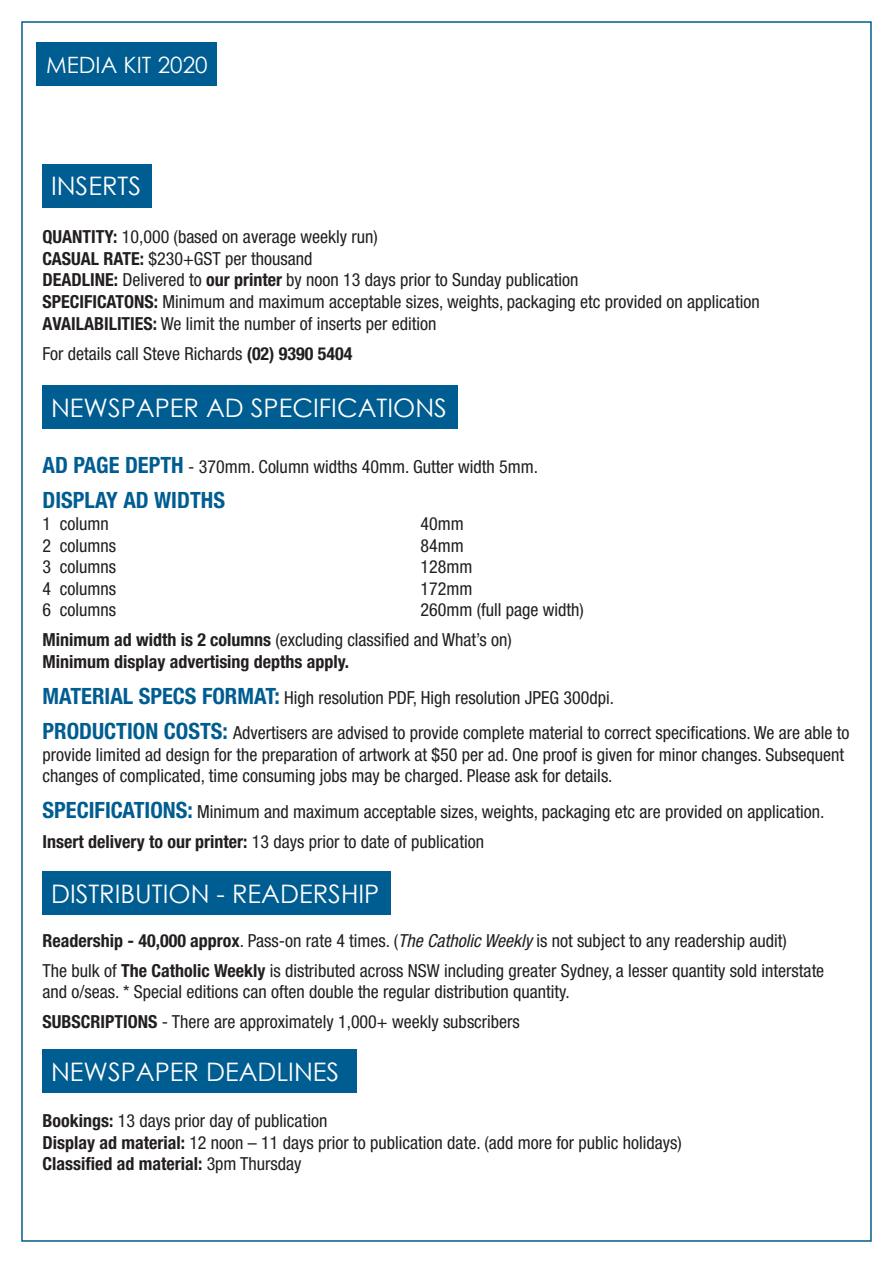
<style>
.page{position:relative;width:893px;height:1263px;background:#fff}
.page>*{position:absolute;margin:0;border:0;box-sizing:border-box;transform-origin:0 0}
.t1{font:25.5px "Century Gothic";color:#fff}
.t2{font:700 condensed 22.5px "Helvetica Neue";color:#005d91}
.t3{font:22.5px "Century Gothic";color:#fff}
.t4{font:condensed 18px/21.6px "Helvetica Neue";color:#231f20}
.t5{font:700 condensed 18px/21.6px "Helvetica Neue";color:#231f20}
.s1{font-weight:700}
.s2{font-weight:700;font-size:22.5px;color:#005d91}
.s3{font-weight:400}
.s4{font-style:italic}
</style>
<div class="page">
<div style="left:37px;top:43px;width:180px;height:43px;background:#005d91"></div>
<div style="left:43px;top:871px;width:348px;height:44px;background:#005d91"></div>
<div style="left:43px;top:164px;width:109px;height:44px;background:#005d91"></div>
<div style="left:43px;top:385px;width:415px;height:44px;background:#005d91"></div>
<div style="left:43px;top:1049px;width:314px;height:44px;background:#005d91"></div>
<p class="t3" style="left:46px;top:49px;width:163px">MEDIA KIT 2020</p>
<p class="t1" style="left:51px;top:168px;width:92px">INSERTS</p>
<p class="t4" style="left:43px;top:226px;width:719px"><span class="s1">QUANTITY:</span> 10,000 (based on average weekly run)<br><span class="s1">CASUAL RATE:</span> $230+GST per thousand<br><span class="s1">DEADLINE:</span> Delivered to <span class="s1">our printer</span> by noon 13 days prior to Sunday publication<br><span class="s1">SPECIFICATONS:</span> Minimum and maximum acceptable sizes, weights, packaging etc provided on application <span class="s1">AVAILABILITIES:</span> We limit the number of inserts per edition</p>
<p class="t4" style="left:43px;top:342px;width:311px">For details call Steve Richards <span class="s1">(02) 9390 5404</span></p>
<p class="t1" style="left:51px;top:390px;width:397px">NEWSPAPER AD SPECIFICATIONS</p>
<p class="t4" style="left:43px;top:456px;width:497px"><span class="s2">AD PAGE DEPTH</span> - 370mm. Column widths 40mm. Gutter width 5mm.</p>
<p class="t2" style="left:43px;top:487px;width:184px">DISPLAY AD WIDTHS</p>
<p class="t4" style="left:43px;top:513px;width:68px">1 column</p>
<p class="t4" style="left:421px;top:513px;width:45px">40mm</p>
<p class="t4" style="left:43px;top:534px;width:75px">2 columns</p>
<p class="t4" style="left:421px;top:534px;width:45px">84mm</p>
<p class="t4" style="left:43px;top:556px;width:75px">3 columns</p>
<p class="t4" style="left:421px;top:556px;width:53px">128mm</p>
<p class="t4" style="left:43px;top:577px;width:75px">4 columns</p>
<p class="t4" style="left:421px;top:577px;width:53px">172mm</p>
<p class="t4" style="left:43px;top:599px;width:75px">6 columns</p>
<p class="t4" style="left:421px;top:599px;width:165px">260mm (full page width)</p>
<p class="t5" style="left:43px;top:629px;width:471px">Minimum ad width is 2 columns <span class="s3">(excluding classified and What’s on)<br></span>Minimum display advertising depths apply.</p>
<p class="t4" style="left:43px;top:686px;width:573px"><span class="s2">MATERIAL SPECS FORMAT:</span> High resolution PDF, High resolution JPEG 300dpi.</p>
<p class="t4" style="left:43px;top:722px;width:808px"><span class="s2">PRODUCTION COSTS:</span> Advertisers are advised to provide complete material to correct specifications. We are able to provide limited ad design for the preparation of artwork at $50 per ad. One proof is given for minor changes. Subsequent changes of complicated, time consuming jobs may be charged. Please ask for details.</p>
<p class="t4" style="left:43px;top:800px;width:783px"><span class="s2">SPECIFICATIONS:</span> Minimum and maximum acceptable sizes, weights, packaging etc are provided on application.</p>
<p class="t4" style="left:43px;top:831px;width:443px"><span class="s1">Insert delivery to our printer:</span> 13 days prior to date of publication</p>
<p class="t1" style="left:51px;top:876px;width:330px">DISTRIBUTION - READERSHIP</p>
<p class="t4" style="left:43px;top:925px;width:783px;line-height:30px"><span class="s1">Readership - 40,000 approx</span>. Pass-on rate 4 times. (<span class="s4">The Catholic Weekly</span> is not subject to any readership audit)<br>The bulk of <span class="s1">The Catholic Weekly</span> is distributed across NSW including greater Sydney, a lesser quantity sold interstate</p>
<p class="t4" style="left:43px;top:981px;width:529px">and o/seas. * Special editions can often double the regular distribution quantity.</p>
<p class="t4" style="left:43px;top:1011px;width:479px"><span class="s1">SUBSCRIPTIONS</span> - There are approximately 1,000+ weekly subscribers</p>
<p class="t1" style="left:51px;top:1054px;width:290px">NEWSPAPER DEADLINES</p>
<p class="t4" style="left:43px;top:1110px;width:641px"><span class="s1">Bookings:</span> 13 days prior day of publication<br><span class="s1">Display ad material:</span> 12 noon – 11 days prior to publication date. (add more for public holidays)<br><span class="s1">Classified ad material:</span> 3pm Thursday</p>
</div>
